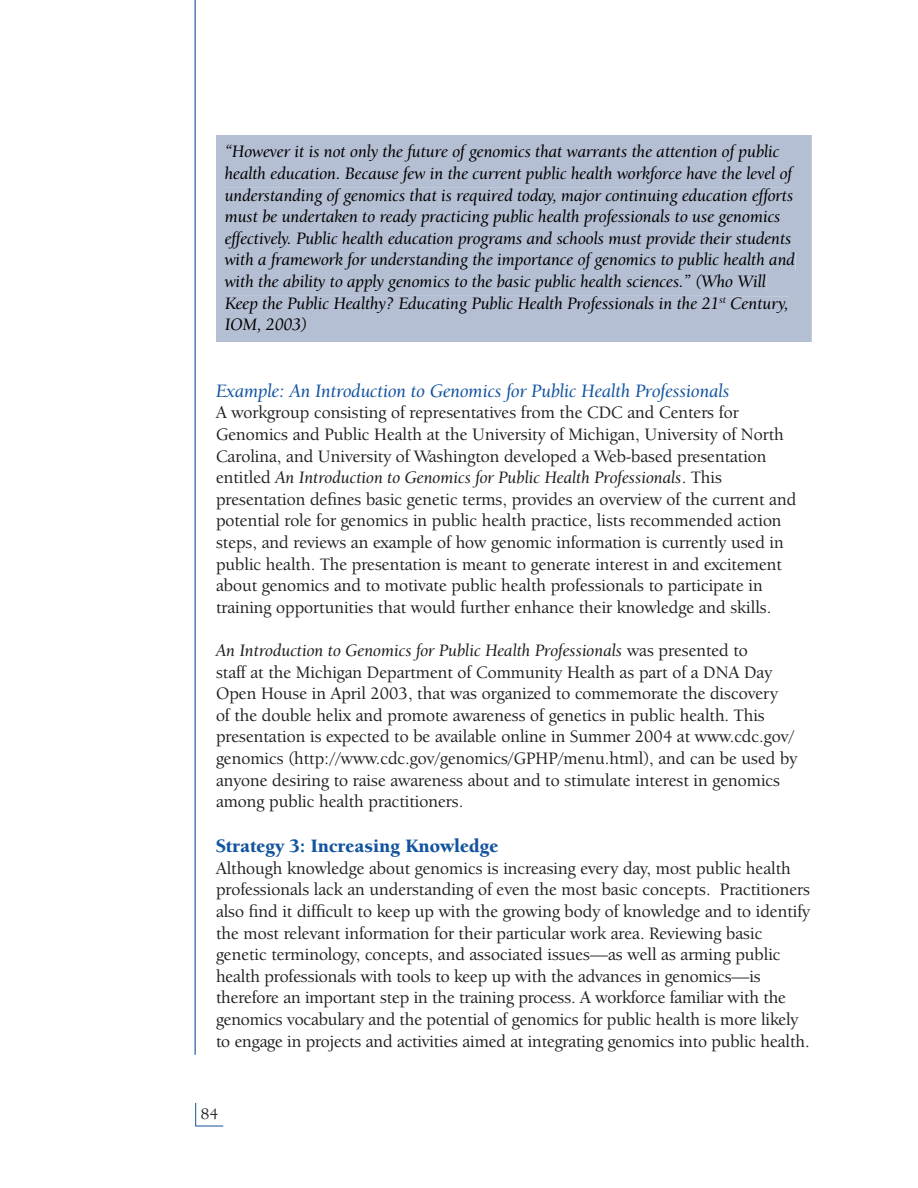
<style>
.page{position:relative;width:918px;height:1188px;background:#fff}
.page>*{position:absolute;margin:0;border:0;box-sizing:border-box;transform-origin:0 0}
.t1{font:19.5px "Berkeley Oldstyle IT Cby BT Med Ital";color:#13549e}
.t2{font:900 19.5px "Berkeley Oldstyle IT Cby BT";color:#13549e}
.t3{font:500 18px/21.6px "Berkeley Oldstyle IT Cby BT";color:#231f20}
.t4{font:18px/21.6px "Berkeley Oldstyle IT Cby BT Med Ital";color:#000}
.t5{font:500 16.5px "Berkeley Oldstyle IT Cby BT";color:#231f20}
.s1{font-family:"Berkeley Oldstyle IT Cby BT Med Ital";font-weight:400}
</style>
<div class="page">
<svg style="left:195px;top:1103px;width:28px;height:24px"></svg>
<hr style="left:195px;top:0;width:1px;height:1055px;background:#13549e">
<div style="left:216px;top:135px;width:596px;height:207px;background:#b5bfd3"></div>
<div style="left:227px;top:145px;width:553px;height:17px;background:#b5bfd3"></div>
<div style="left:225px;top:166px;width:569px;height:18px;background:#b5bfd3"></div>
<div style="left:225px;top:188px;width:569px;height:17px;background:#b5bfd3"></div>
<div style="left:225px;top:209px;width:556px;height:18px;background:#b5bfd3"></div>
<div style="left:225px;top:231px;width:567px;height:17px;background:#b5bfd3"></div>
<div style="left:224px;top:253px;width:571px;height:17px;background:#b5bfd3"></div>
<div style="left:224px;top:274px;width:542px;height:18px;background:#b5bfd3"></div>
<div style="left:225px;top:296px;width:492px;height:17px;background:#b5bfd3"></div>
<svg style="left:720px;top:297px;width:6px;height:6px"></svg>
<div style="left:726px;top:297px;width:63px;height:16px;background:#b5bfd3"></div>
<div style="left:225px;top:317px;width:81px;height:16px;background:#b5bfd3"></div>
<p class="t4" style="left:225px;top:141px;width:569px">“However it is not only the future of genomics that warrants the attention of public health education. Because few in the current public health workforce have the level of</p>
<p class="t4" style="left:225px;top:184px;width:570px">understanding of genomics that is required today, major continuing education efforts must be undertaken to ready practicing public health professionals to use genomics effectively. Public health education programs and schools must provide their students</p>
<p class="t4" style="left:225px;top:249px;width:572px">with a framework for understanding the importance of genomics to public health and with the ability to apply genomics to the basic public health sciences.” (Who Will Keep the Public Healthy? Educating Public Health Professionals in the 21<sup>st</sup> Century, IOM, 2003)</p>
<p class="t1" style="left:216px;top:379px;width:515px">Example: An Introduction to Genomics for Public Health Professionals</p>
<p class="t3" style="left:216px;top:402px;width:582px">A workgroup consisting of representatives from the CDC and Centers for Genomics and Public Health at the University of Michigan, University of North Carolina, and University of Washington developed a Web-based presentation entitled <span class="s1">An Introduction to Genomics for Public Health Professionals</span>. This presentation defines basic genetic terms, provides an overview of the current and potential role for genomics in public health practice, lists recommended action steps, and reviews an example of how genomic information is currently used in public health. The presentation is meant to generate interest in and excitement about genomics and to motivate public health professionals to participate in training opportunities that would further enhance their knowledge and skills.</p>
<p class="t3" style="left:216px;top:639px;width:583px"><span class="s1">An Introduction to Genomics for Public Health Professionals</span> was presented to<br>staff at the Michigan Department of Community Health as part of a DNA Day Open House in April 2003, that was organized to commemorate the discovery<br>of the double helix and promote awareness of genetics in public health. This presentation is expected to be available online in Summer 2004 at www.cdc.gov/ genomics (http://www.cdc.gov/genomics/GPHP/menu.html), and can be used by anyone desiring to raise awareness about and to stimulate interest in genomics among public health practitioners.</p>
<h1 class="t2" style="left:216px;top:834px;width:284px">Strategy 3: Increasing Knowledge</h1>
<p class="t3" style="left:216px;top:857px;width:596px">Although knowledge about genomics is increasing every day, most public health professionals lack an understanding of even the most basic concepts. Practitioners also find it difficult to keep up with the growing body of knowledge and to identify the most relevant information for their particular work area. Reviewing basic genetic terminology, concepts, and associated issues—as well as arming public health professionals with tools to keep up with the advances in genomics—is therefore an important step in the training process. A workforce familiar with the genomics vocabulary and the potential of genomics for public health is more likely to engage in projects and activities aimed at integrating genomics into public health.</p>
<p class="t5" style="left:201px;top:1104px;width:19px">84</p>
</div>
